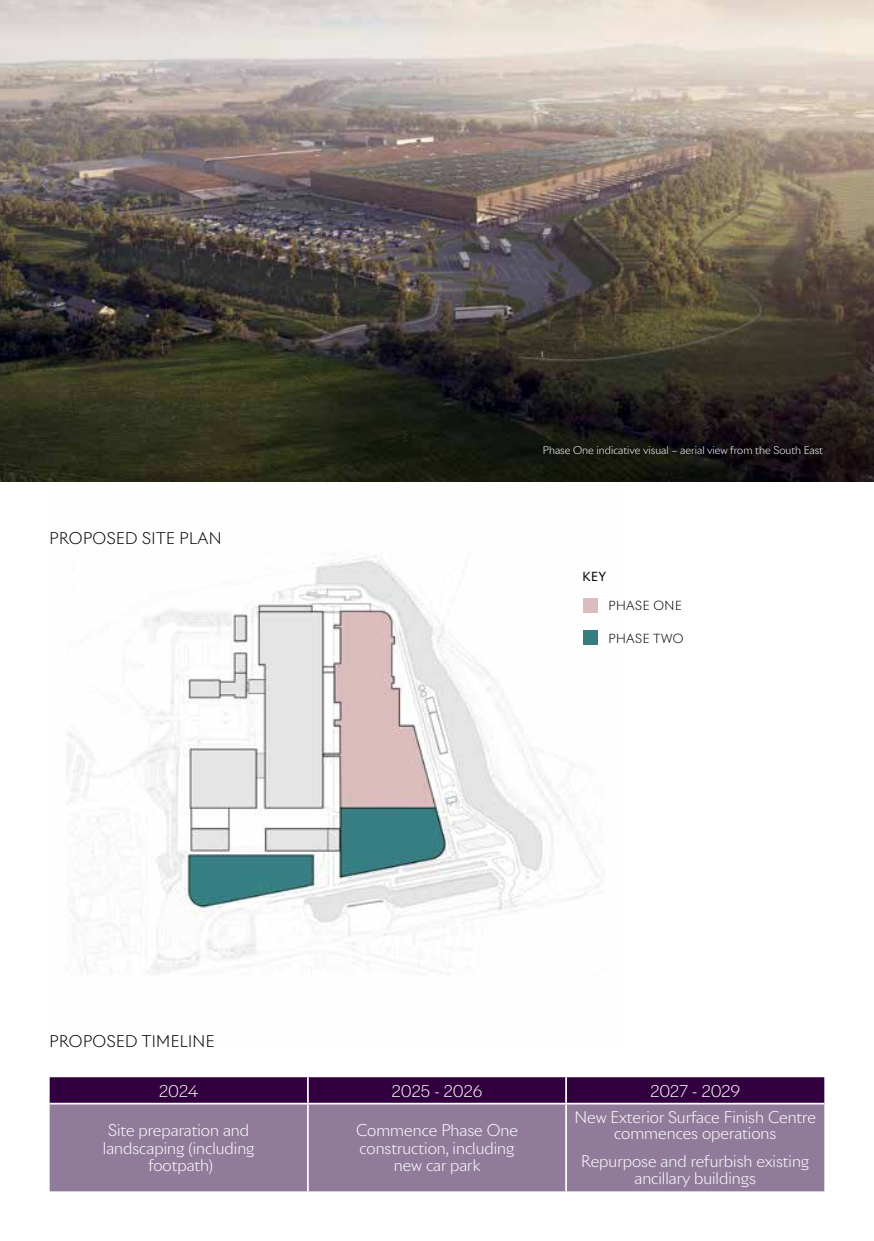
<style>
.page{position:relative;width:874px;height:1241px;background:#fff}
.page>*{position:absolute;margin:0;border:0;box-sizing:border-box;transform-origin:0 0}
.t1{font:300 15.75px/17.5px "Riviera Nights";color:#fff;text-align:center}
.t2{font:300 15.75px "Riviera Nights";letter-spacing:.025em;color:#000}
.t3{font:300 12.25px "Riviera Nights";letter-spacing:.04em;color:#000}
.t4{font:12.25px "Riviera Nights";color:#000}
.t5{font:300 10.5px "Riviera Nights";color:#fff}
</style>
<div class="page">
<img style="left:50px;top:481px;width:570px;height:493px">
<img style="left:0;top:0;width:873px;height:481px">
<div style="left:50px;top:1104px;width:773px;height:87px;background:#907b9a"></div>
<div style="left:50px;top:1077px;width:773px;height:25px;background:#32003e"></div>
<hr style="left:307px;top:1104px;width:1px;height:87px;background:#fff">
<hr style="left:565px;top:1104px;width:1px;height:87px;background:#fff">
<div style="left:582px;top:597px;width:15px;height:15px;background:#dbbdbd"></div>
<div style="left:582px;top:630px;width:15px;height:15px;background:#367d82"></div>
<p class="t2" style="left:50px;top:527px;width:173px">PROPOSED SITE PLAN</p>
<p class="t5" style="left:542px;top:443px;width:281px">Phase One indicative visual – aerial view from the South East</p>
<p class="t4" style="left:582px;top:568px;width:25px">KEY</p>
<p class="t3" style="left:608px;top:597px;width:75px">PHASE ONE</p>
<p class="t3" style="left:608px;top:630px;width:76px">PHASE TWO</p>
<p class="t2" style="left:50px;top:1031px;width:166px">PROPOSED TIMELINE</p>
<p class="t1" style="left:159px;top:1081px;width:41px">2024</p>
<p class="t1" style="left:391px;top:1081px;width:92px">2025 - 2026</p>
<p class="t1" style="left:650px;top:1081px;width:91px">2027 - 2029</p>
<p class="t1" style="left:103px;top:1121px;width:153px">Site preparation and landscaping (including footpath)</p>
<p class="t1" style="left:356px;top:1121px;width:163px">Commence Phase One construction, including new car park</p>
<p class="t1" style="left:574px;top:1108px;width:243px;line-height:15.8px">New Exterior Surface Finish Centre commences operations</p>
<p class="t1" style="left:581px;top:1151px;width:229px">Repurpose and refurbish existing ancillary buildings</p>
</div>
